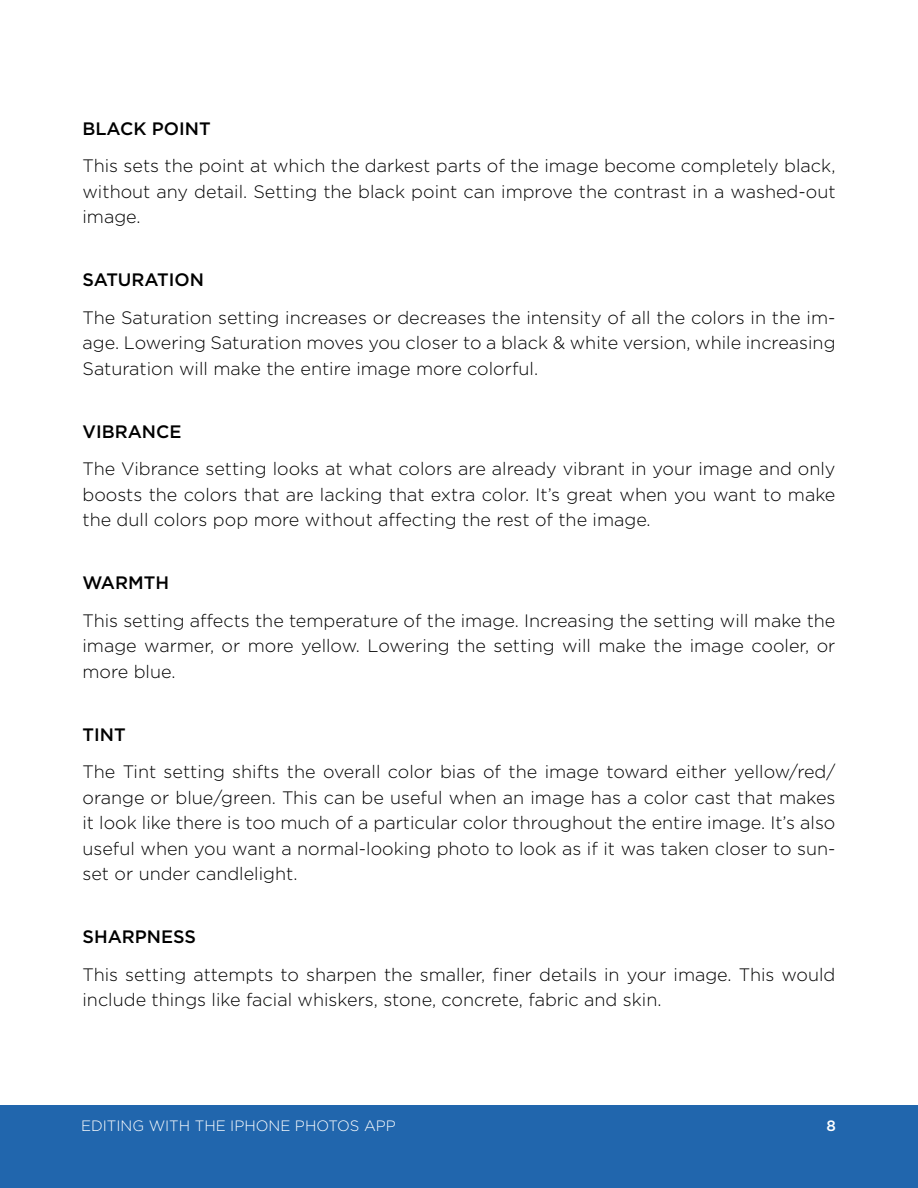
<style>
.page{position:relative;width:918px;height:1188px;background:#fff}
.page>*{position:absolute;margin:0;border:0;box-sizing:border-box;transform-origin:0 0}
.t1{font:300 18px/25.5px "Gotham";color:#000;text-align:justify}
.t2{font:500 18px "Gotham";color:#000}
.t3{font:300 15px "Gotham";color:#fff}
.t4{font:500 15px "Gotham";color:#fff}
</style>
<div class="page">
<div style="left:0;top:1105px;width:918px;height:83px;background:#2166ad"></div>
<p class="t2" style="left:82px;top:117px;width:130px">BLACK POINT</p>
<p class="t1" style="left:82px;top:153px;width:755px">This sets the point at which the darkest parts of the image become completely black, without any detail. Setting the black point can improve the contrast in a washed-out image.</p>
<p class="t2" style="left:82px;top:268px;width:123px">SATURATION</p>
<p class="t1" style="left:82px;top:304px;width:755px">The Saturation setting increases or decreases the intensity of all the colors in the im&shy;age. Lowering Saturation moves you closer to a black &amp; white version, while increasing Saturation will make the entire image more colorful.</p>
<p class="t2" style="left:82px;top:420px;width:101px">VIBRANCE</p>
<p class="t1" style="left:82px;top:456px;width:755px">The Vibrance setting looks at what colors are already vibrant in your image and only boosts the colors that are lacking that extra color. It’s great when you want to make the dull colors pop more without affecting the rest of the image.</p>
<p class="t2" style="left:82px;top:571px;width:88px">WARMTH</p>
<p class="t1" style="left:82px;top:607px;width:754px">This setting affects the temperature of the image. Increasing the setting will make the image warmer, or more yellow. Lowering the setting will make the image cooler, or more blue.</p>
<p class="t2" style="left:82px;top:723px;width:45px">TINT</p>
<p class="t1" style="left:82px;top:759px;width:755px">The Tint setting shifts the overall color bias of the image toward either yellow/red/ orange or blue/green. This can be useful when an image has a color cast that makes it look like there is too much of a particular color throughout the entire image. It’s also useful when you want a normal-looking photo to look as if it was taken closer to sun&shy;set or under candlelight.</p>
<p class="t2" style="left:82px;top:925px;width:115px">SHARPNESS</p>
<p class="t1" style="left:82px;top:961px;width:755px">This setting attempts to sharpen the smaller, finer details in your image. This would include things like facial whiskers, stone, concrete, fabric and skin.</p>
<p class="t3" style="left:81px;top:1117px;width:316px">EDITING WITH THE IPHONE PHOTOS APP</p>
<p class="t4" style="left:827px;top:1116px;width:11px">8</p>
</div>
